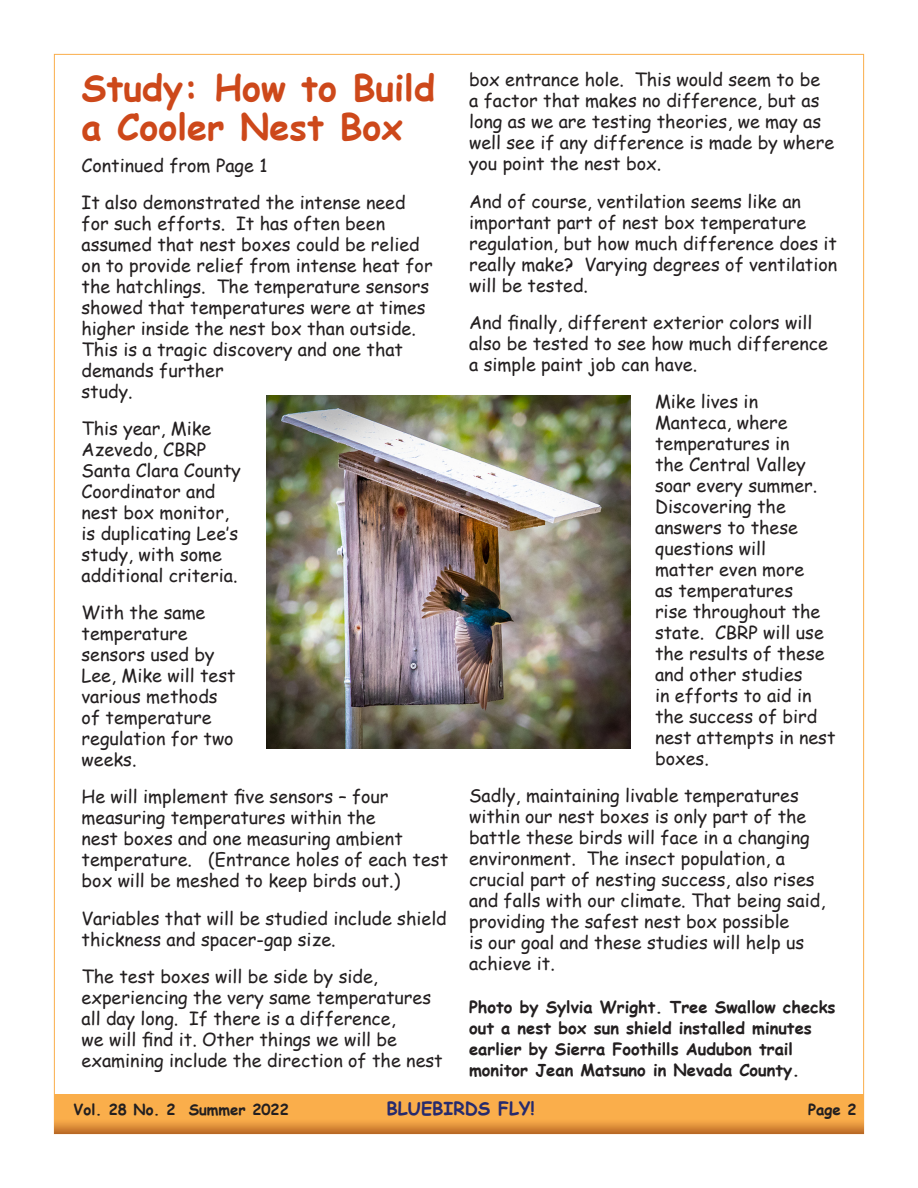
<style>
.page{position:relative;width:918px;height:1188px;background:#fff}
.page>*{position:absolute;margin:0;border:0;box-sizing:border-box;transform-origin:0 0}
.t1{font:700 36px/39px "Comic Sans MS";color:#cd481a}
.t2{font:18px/21px "Comic Sans MS";color:#231f20}
.t3{font:700 18px "Comic Sans MS";color:#262a6e}
.t4{font:700 16.5px/21px "Comic Sans MS";color:#231f20}
.t5{font:700 15px "Comic Sans MS";color:#231f20}
</style>
<div class="page">
<img style="left:266px;top:396px;width:365px;height:352px">
<svg style="left:54px;top:1094px;width:809px;height:40px;background:#eea144"></svg>
<p class="t1" style="left:82px;top:67px;width:355px">Study: How to Build a Cooler Nest Box</p>
<p class="t2" style="left:82px;top:154px;width:187px">Continued from Page 1</p>
<p class="t2" style="left:82px;top:191px;width:353px">It also demonstrated the intense need for such efforts. It has often been assumed that nest boxes could be relied on to provide relief from intense heat for the hatchlings. The temperature sensors showed that temperatures were at times higher inside the nest box than outside.<br>This is a tragic discovery and one that demands further<br>study.</p>
<p class="t2" style="left:82px;top:417px;width:161px">This year, Mike<br>Azevedo, CBRP<br>Santa Clara County<br>Coordinator and nest box monitor, is duplicating Lee’s study, with some additional criteria.</p>
<p class="t2" style="left:82px;top:602px;width:156px">With the same temperature sensors used by<br>Lee, Mike will test various methods of temperature regulation for two weeks.</p>
<p class="t2" style="left:82px;top:786px;width:368px">He will implement five sensors – four measuring temperatures within the<br>nest boxes and one measuring ambient temperature. (Entrance holes of each test box will be meshed to keep birds out.)</p>
<p class="t2" style="left:82px;top:907px;width:367px">Variables that will be studied include shield thickness and spacer-gap size.</p>
<p class="t2" style="left:82px;top:965px;width:363px">The test boxes will be side by side, experiencing the very same temperatures all day long. If there is a difference,<br>we will find it. Other things we will be examining include the direction of the nest</p>
<p class="t2" style="left:469px;top:69px;width:367px">box entrance hole. This would seem to be<br>a factor that makes no difference, but as long as we are testing theories, we may as well see if any difference is made by where you point the nest box.</p>
<p class="t2" style="left:469px;top:190px;width:370px">And of course, ventilation seems like an important part of nest box temperature regulation, but how much difference does it really make? Varying degrees of ventilation will be tested.</p>
<p class="t2" style="left:469px;top:311px;width:361px">And finally, different exterior colors will also be tested to see how much difference a simple paint job can have.</p>
<p class="t2" style="left:655px;top:390px;width:182px">Mike lives in<br>Manteca, where temperatures in<br>the Central Valley soar every summer.<br>Discovering the answers to these questions will<br>matter even more<br>as temperatures<br>rise throughout the state. CBRP will use the results of these and other studies<br>in efforts to aid in the success of bird nest attempts in nest boxes.</p>
<p class="t2" style="left:469px;top:785px;width:358px">Sadly, maintaining livable temperatures within our nest boxes is only part of the battle these birds will face in a changing environment. The insect population, a crucial part of nesting success, also rises and falls with our climate. That being said, providing the safest nest box possible<br>is our goal and these studies will help us achieve it.</p>
<p class="t4" style="left:469px;top:996px;width:368px">Photo by Sylvia Wright. Tree Swallow checks out a nest box sun shield installed minutes earlier by Sierra Foothills Audubon trail monitor Jean Matsuno in Nevada County.</p>
<p class="t5" style="left:74px;top:1099px;width:217px">Vol. 28 No. 2 Summer 2022</p>
<p class="t3" style="left:386px;top:1095px;width:150px">BLUEBIRDS FLY!</p>
<p class="t5" style="left:808px;top:1099px;width:50px">Page 2</p>
</div>
